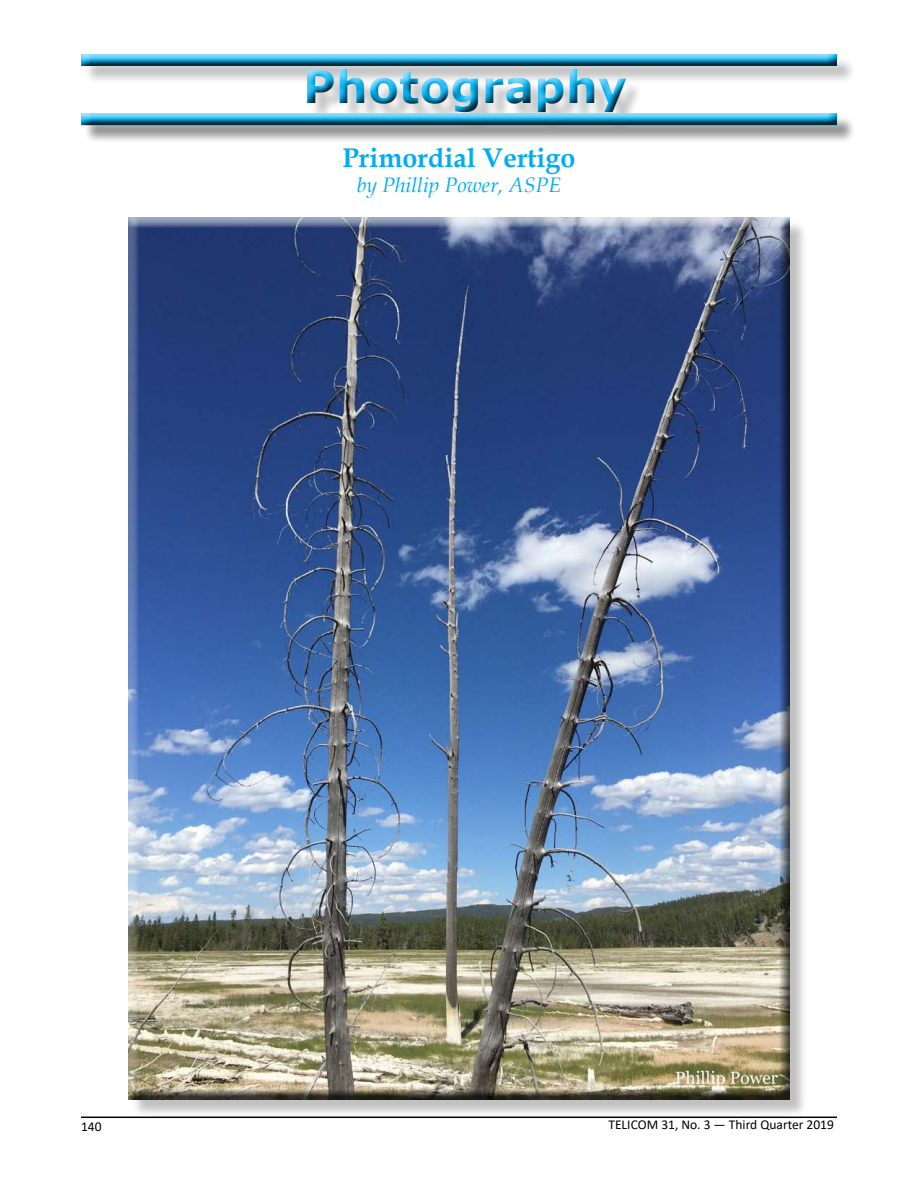
<style>
.page{position:relative;width:918px;height:1188px;background:#fff}
.page>*{position:absolute;margin:0;border:0;box-sizing:border-box;transform-origin:0 0}
.t1{font:700 45px "Verdana";color:#00aeef}
.t2{font:700 27px "Book Antiqua";color:#00aeef}
.t3{font:italic 21px "Book Antiqua";color:#00aeef}
.t4{font:13.5px "Calibri";color:#000}
</style>
<div class="page">
<hr style="left:81px;top:1117px;width:756px;height:1px;background:#000">
<div style="left:83px;top:56px;width:772px;height:29px;background:#000;opacity:.25"></div>
<div style="left:80px;top:54px;width:758px;height:14px;background:#000;opacity:.75"></div>
<div style="left:131px;top:220px;width:677px;height:898px;background:#000;opacity:.25"></div>
<div style="left:128px;top:218px;width:664px;height:882px;background:#000;opacity:.75"></div>
<div style="left:296px;top:59px;width:339px;height:58px;background:#fff;opacity:.75"></div>
<div style="left:298px;top:62px;width:338px;height:55px;background:#000;opacity:.75"></div>
<div style="left:83px;top:115px;width:772px;height:29px;background:#000;opacity:.25"></div>
<div style="left:80px;top:113px;width:758px;height:14px;background:#000;opacity:.75"></div>
<h1 class="t1" style="left:303px;top:55px;width:326px">Photography</h1>
<h2 class="t2" style="left:342px;top:139px;width:235px">Primordial Vertigo</h2>
<h3 class="t3" style="left:357px;top:170px;width:206px">by Phillip Power, ASPE</h3>
<p class="t4" style="left:81px;top:1117px;width:22px">140</p>
<p class="t4" style="left:608px;top:1115px;width:227px">TELICOM 31, No. 3 — Third Quarter 2019</p>
</div>
